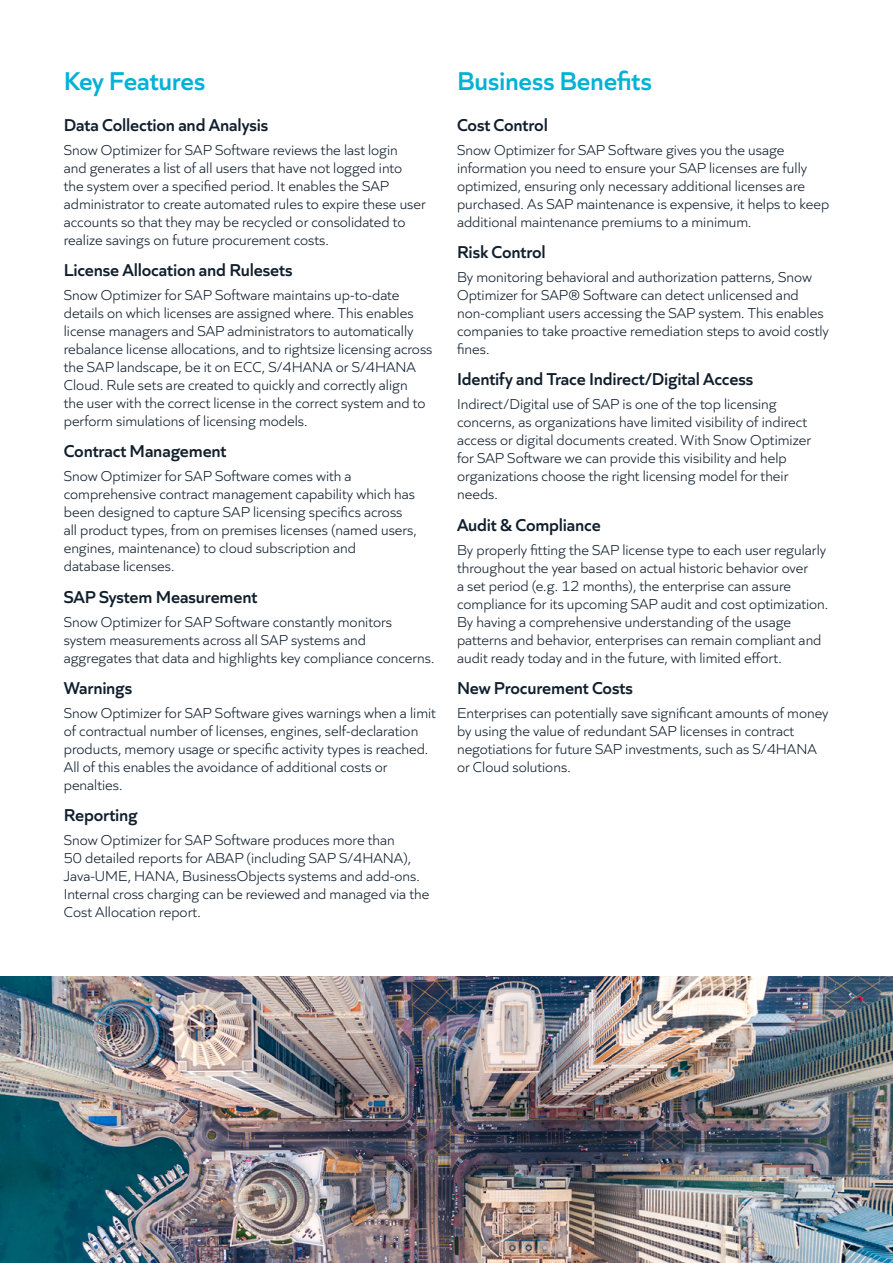
<style>
.page{position:relative;width:893px;height:1263px;background:#fff}
.page>*{position:absolute;margin:0;border:0;box-sizing:border-box;transform-origin:0 0}
.t1{font:600 27px "Quiet Sans";letter-spacing:-.01em;color:#00b2d5}
.t2{font:600 18px "Quiet Sans";letter-spacing:-.01em;color:#101e2c}
.t3{font:300 15px/18px "Quiet Sans";color:#101e2c}
</style>
<div class="page">
<img style="left:0;top:977px;width:893px;height:286px">
<h1 class="t1" style="left:64px;top:60px;width:143px">Key Features</h1>
<p class="t2" style="left:64px;top:111px;width:206px">Data Collection and Analysis</p>
<p class="t3" style="left:64px;top:140px;width:364px">Snow Optimizer for SAP Software reviews the last login<br>and generates a list of all users that have not logged into the system over a specified period. It enables the SAP administrator to create automated rules to expire these user accounts so that they may be recycled or consolidated to realize savings on future procurement costs.</p>
<p class="t2" style="left:64px;top:257px;width:230px">License Allocation and Rulesets</p>
<p class="t3" style="left:64px;top:285px;width:370px">Snow Optimizer for SAP Software maintains up-to-date details on which licenses are assigned where. This enables license managers and SAP administrators to automatically rebalance license allocations, and to rightsize licensing across the SAP landscape, be it on ECC, S/4HANA or S/4HANA Cloud. Rule sets are created to quickly and correctly align<br>the user with the correct license in the correct system and to perform simulations of licensing models.</p>
<p class="t2" style="left:64px;top:438px;width:164px">Contract Management</p>
<p class="t3" style="left:64px;top:466px;width:355px">Snow Optimizer for SAP Software comes with a comprehensive contract management capability which has been designed to capture SAP licensing specifics across all product types, from on premises licenses (named users, engines, maintenance) to cloud subscription and<br>database licenses.</p>
<p class="t2" style="left:64px;top:583px;width:195px">SAP System Measurement</p>
<p class="t3" style="left:64px;top:612px;width:372px">Snow Optimizer for SAP Software constantly monitors system measurements across all SAP systems and aggregates that data and highlights key compliance concerns.</p>
<p class="t2" style="left:64px;top:674px;width:70px">Warnings</p>
<p class="t3" style="left:64px;top:703px;width:374px">Snow Optimizer for SAP Software gives warnings when a limit of contractual number of licenses, engines, self-declaration products, memory usage or specific activity types is reached.<br>All of this enables the avoidance of additional costs or penalties.</p>
<p class="t2" style="left:64px;top:801px;width:76px">Reporting</p>
<p class="t3" style="left:64px;top:830px;width:367px">Snow Optimizer for SAP Software produces more than<br>50 detailed reports for ABAP (including SAP S/4HANA), Java-UME, HANA, BusinessObjects systems and add-ons.<br>Internal cross charging can be reviewed and managed via the Cost Allocation report.</p>
<h1 class="t1" style="left:457px;top:60px;width:196px">Business Benefits</h1>
<p class="t2" style="left:457px;top:111px;width:92px">Cost Control</p>
<p class="t3" style="left:457px;top:140px;width:374px">Snow Optimizer for SAP Software gives you the usage information you need to ensure your SAP licenses are fully optimized, ensuring only necessary additional licenses are purchased. As SAP maintenance is expensive, it helps to keep additional maintenance premiums to a minimum.</p>
<p class="t2" style="left:457px;top:239px;width:90px">Risk Control</p>
<p class="t3" style="left:457px;top:267px;width:373px">By monitoring behavioral and authorization patterns, Snow Optimizer for SAP® Software can detect unlicensed and non-compliant users accessing the SAP system. This enables companies to take proactive remediation steps to avoid costly fines.</p>
<p class="t2" style="left:457px;top:366px;width:298px">Identify and Trace Indirect/Digital Access</p>
<p class="t3" style="left:457px;top:394px;width:355px">Indirect/Digital use of SAP is one of the top licensing concerns, as organizations have limited visibility of indirect access or digital documents created. With Snow Optimizer for SAP Software we can provide this visibility and help organizations choose the right licensing model for their needs.</p>
<p class="t2" style="left:457px;top:511px;width:145px">Audit &amp; Compliance</p>
<p class="t3" style="left:457px;top:540px;width:373px">By properly fitting the SAP license type to each user regularly throughout the year based on actual historic behavior over<br>a set period (e.g. 12 months), the enterprise can assure compliance for its upcoming SAP audit and cost optimization.<br>By having a comprehensive understanding of the usage patterns and behavior, enterprises can remain compliant and audit ready today and in the future, with limited effort.</p>
<p class="t2" style="left:457px;top:674px;width:177px">New Procurement Costs</p>
<p class="t3" style="left:457px;top:703px;width:373px">Enterprises can potentially save significant amounts of money by using the value of redundant SAP licenses in contract negotiations for future SAP investments, such as S/4HANA or Cloud solutions.</p>
</div>
